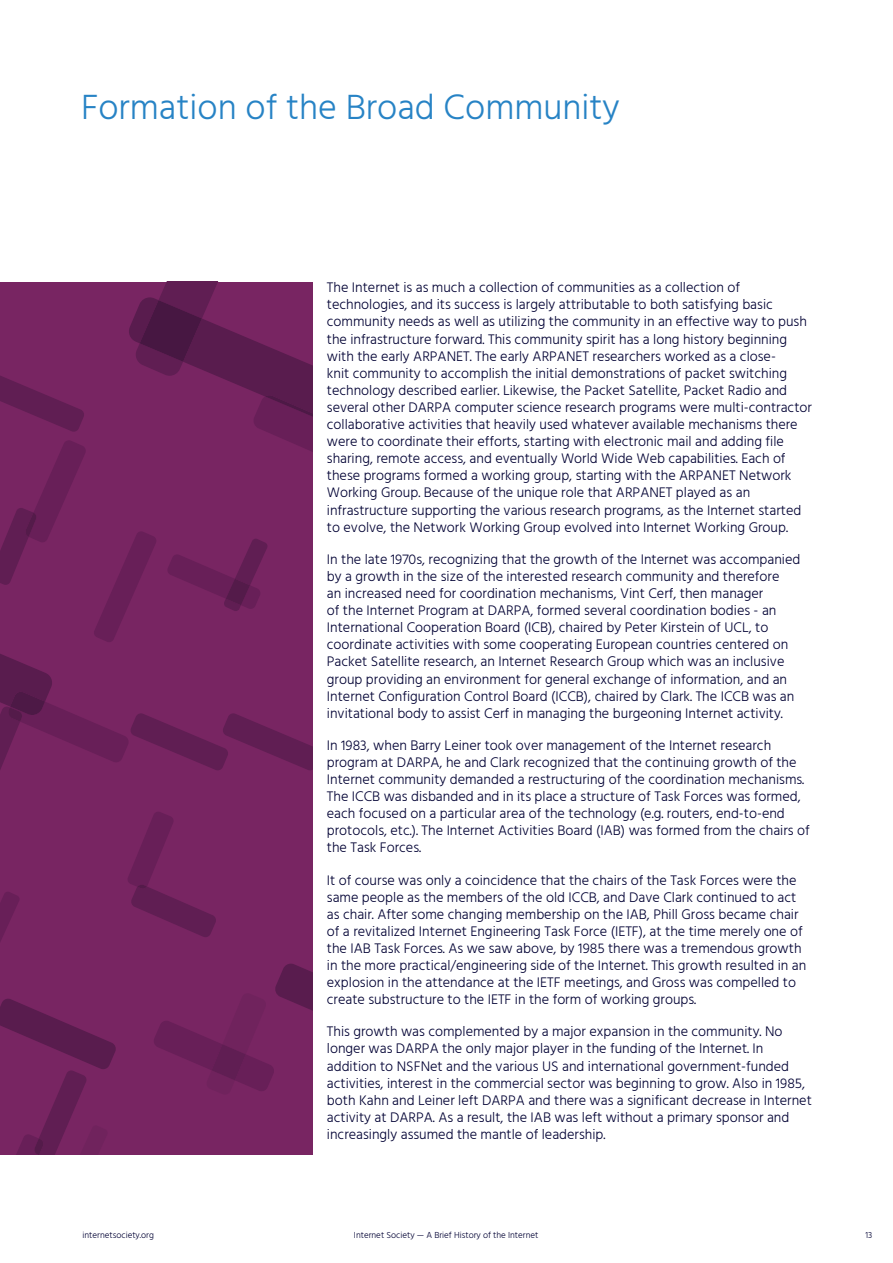
<style>
.page{position:relative;width:893px;height:1263px;background:#fff}
.page>*{position:absolute;margin:0;border:0;box-sizing:border-box;transform-origin:0 0}
.Subheading{font:300 36px "Hind";color:#2783c5}
.Body_copy{font:300 14.25px/17.1px "Hind";color:#003}
.t1{font:300 9px "Hind";color:#003}
</style>
<div class="page">
<div style="left:45px;top:791px;width:268px;height:25px;background:#782562"></div>
<svg style="left:0;top:1135px;width:313px;height:19px;background:#742460"></svg>
<svg style="left:0;top:816px;width:313px;height:319px;background:#752460"></svg>
<svg style="left:37px;top:575px;width:276px;height:22px;background:#74235f"></svg>
<svg style="left:226px;top:579px;width:24px;height:18px"></svg>
<svg style="left:0;top:575px;width:37px;height:22px"></svg>
<svg style="left:0;top:421px;width:313px;height:154px;background:#752460"></svg>
<svg style="left:0;top:835px;width:313px;height:234px;background:#74235f"></svg>
<svg style="left:0;top:597px;width:313px;height:194px;background:#74235f"></svg>
<svg style="left:0;top:692px;width:45px;height:227px;background:#71235e"></svg>
<svg style="left:0;top:282px;width:313px;height:139px;background:#6e225b"></svg>
<p class="Subheading" style="left:81px;top:83px;width:540px">Formation of the Broad Community</p>
<p class="Body_copy" style="left:327px;top:280px;width:487px">The Internet is as much a collection of communities as a collection of technologies, and its success is largely attributable to both satisfying basic community needs as well as utilizing the community in an effective way to push the infrastructure forward. This community spirit has a long history beginning with the early ARPANET. The early ARPANET researchers worked as a close-<br>knit community to accomplish the initial demonstrations of packet switching technology described earlier. Likewise, the Packet Satellite, Packet Radio and several other DARPA computer science research programs were multi-contractor collaborative activities that heavily used whatever available mechanisms there were to coordinate their efforts, starting with electronic mail and adding file sharing, remote access, and eventually World Wide Web capabilities. Each of these programs formed a working group, starting with the ARPANET Network Working Group. Because of the unique role that ARPANET played as an infrastructure supporting the various research programs, as the Internet started to evolve, the Network Working Group evolved into Internet Working Group.</p>
<p class="Body_copy" style="left:327px;top:551px;width:475px">In the late 1970s, recognizing that the growth of the Internet was accompanied by a growth in the size of the interested research community and therefore<br>an increased need for coordination mechanisms, Vint Cerf, then manager<br>of the Internet Program at DARPA, formed several coordination bodies - an International Cooperation Board (ICB), chaired by Peter Kirstein of UCL, to coordinate activities with some cooperating European countries centered on Packet Satellite research, an Internet Research Group which was an inclusive group providing an environment for general exchange of information, and an Internet Configuration Control Board (ICCB), chaired by Clark. The ICCB was an invitational body to assist Cerf in managing the burgeoning Internet activity.</p>
<p class="Body_copy" style="left:327px;top:737px;width:484px">In 1983, when Barry Leiner took over management of the Internet research program at DARPA, he and Clark recognized that the continuing growth of the Internet community demanded a restructuring of the coordination mechanisms.<br>The ICCB was disbanded and in its place a structure of Task Forces was formed, each focused on a particular area of the technology (e.g. routers, end-to-end protocols, etc.). The Internet Activities Board (IAB) was formed from the chairs of the Task Forces.</p>
<p class="Body_copy" style="left:327px;top:872px;width:481px">It of course was only a coincidence that the chairs of the Task Forces were the same people as the members of the old ICCB, and Dave Clark continued to act as chair. After some changing membership on the IAB, Phill Gross became chair of a revitalized Internet Engineering Task Force (IETF), at the time merely one of the IAB Task Forces. As we saw above, by 1985 there was a tremendous growth in the more practical/engineering side of the Internet. This growth resulted in an explosion in the attendance at the IETF meetings, and Gross was compelled to create substructure to the IETF in the form of working groups.</p>
<p class="Body_copy" style="left:327px;top:1024px;width:486px">This growth was complemented by a major expansion in the community. No longer was DARPA the only major player in the funding of the Internet. In addition to NSFNet and the various US and international government-funded activities, interest in the commercial sector was beginning to grow. Also in 1985, both Kahn and Leiner left DARPA and there was a significant decrease in Internet activity at DARPA. As a result, the IAB was left without a primary sponsor and increasingly assumed the mantle of leadership.</p>
<p class="t1" style="left:82px;top:1229px;width:73px">internetsociety.org</p>
<p class="t1" style="left:354px;top:1229px;width:186px">Internet Society — A Brief History of the Internet</p>
<p class="t1" style="left:865px;top:1229px;width:8px">13</p>
</div>
